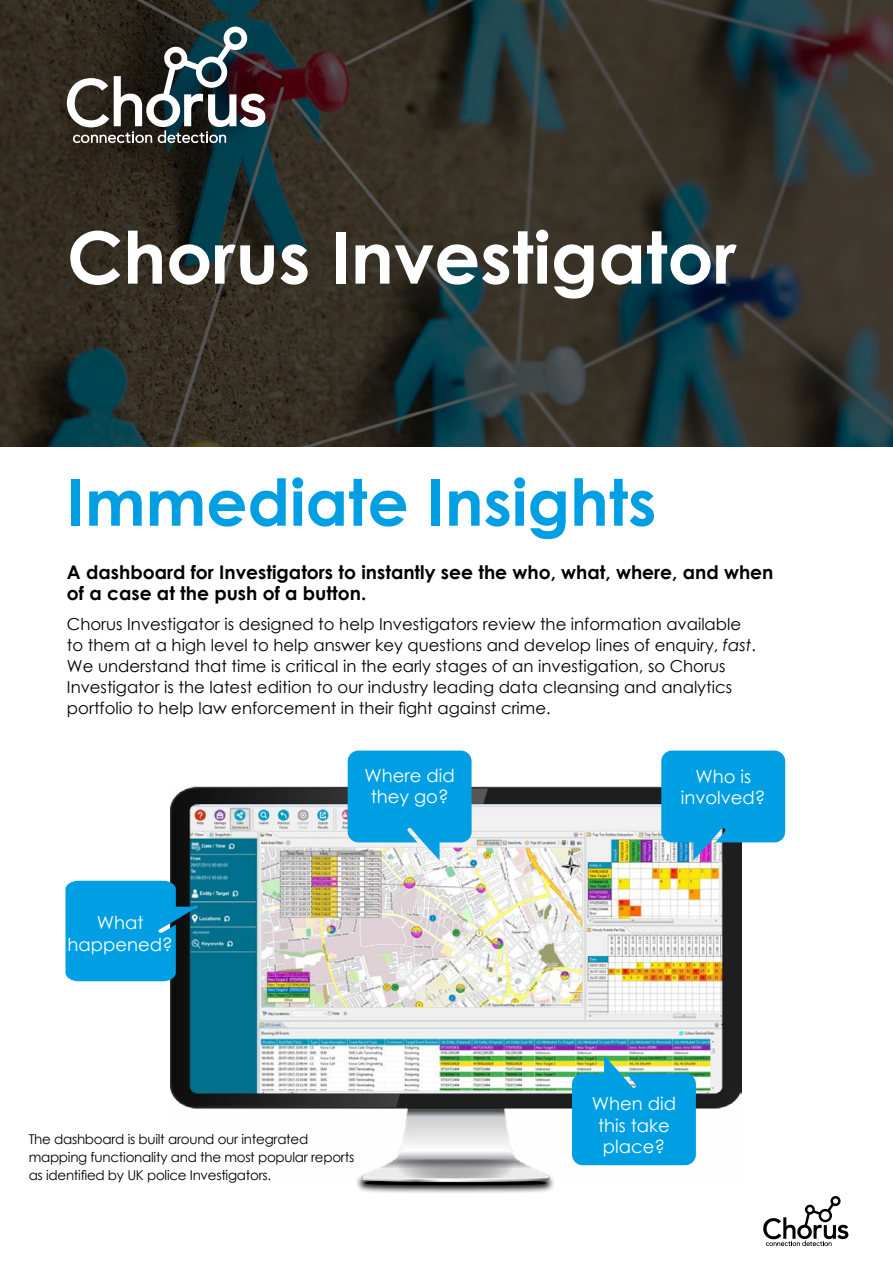
<style>
.page{position:relative;width:893px;height:1263px;background:#fff}
.page>*{position:absolute;margin:0;border:0;box-sizing:border-box;transform-origin:0 0}
.t1{font:700 72px "Century Gothic";color:#fff}
.t2{font:700 64.5px "Century Gothic";color:#009fe3}
.t3{font:700 18.75px/21px "Century Gothic";color:#000}
.t4{font:18px/21.6px "Century Gothic";color:#fff;text-align:center}
.t5{font:16.5px/21px "Century Gothic";color:#000}
.t6{font:13.5px/18px "Century Gothic";letter-spacing:-.02em;color:#000}
.s1{font-style:italic}
</style>
<div class="page">
<svg style="left:0;top:0;width:893px;height:446px;background:#2e312c"></svg>
<svg style="left:67px;top:27px;width:198px;height:116px"></svg>
<svg style="left:357px;top:1185px;width:197px;height:8px;background:#9e9e9e"></svg>
<svg style="left:356px;top:1182px;width:198px;height:3px"></svg>
<img style="left:170px;top:787px;width:571px;height:395px">
<svg style="left:661px;top:750px;width:124px;height:110px;background:#1fa3de"></svg>
<svg style="left:348px;top:750px;width:124px;height:110px;background:#26aae2"></svg>
<svg style="left:65px;top:881px;width:132px;height:100px;background:#078fc9"></svg>
<svg style="left:572px;top:1055px;width:124px;height:110px;background:#1ca6d1"></svg>
<svg style="left:763px;top:1196px;width:85px;height:50px"></svg>
<h1 class="t1" style="left:67px;top:203px;width:671px">Chorus Investigator</h1>
<h2 class="t2" style="left:67px;top:453px;width:591px">Immediate Insights</h2>
<p class="t3" style="left:67px;top:560px;width:708px">A dashboard for Investigators to instantly see the who, what, where, and when of a case at the push of a button.</p>
<p class="t5" style="left:67px;top:613px;width:690px">Chorus Investigator is designed to help Investigators review the information available to them at a high level to help answer key questions and develop lines of enquiry, <span class="s1">fast</span>.<br>We understand that time is critical in the early stages of an investigation, so Chorus Investigator is the latest edition to our industry leading data cleansing and analytics portfolio to help law enforcement in their fight against crime.</p>
<p class="t4" style="left:68px;top:912px;width:107px">What happened?</p>
<p class="t4" style="left:364px;top:764px;width:92px">Where did they go?</p>
<p class="t6" style="left:29px;top:1130px;width:327px">The dashboard is built around our integrated mapping functionality and the most popular reports as identified by UK police Investigators.</p>
<p class="t4" style="left:681px;top:765px;width:86px">Who is involved?</p>
<p class="t4" style="left:592px;top:1093px;width:86px">When did this take place?</p>
</div>
